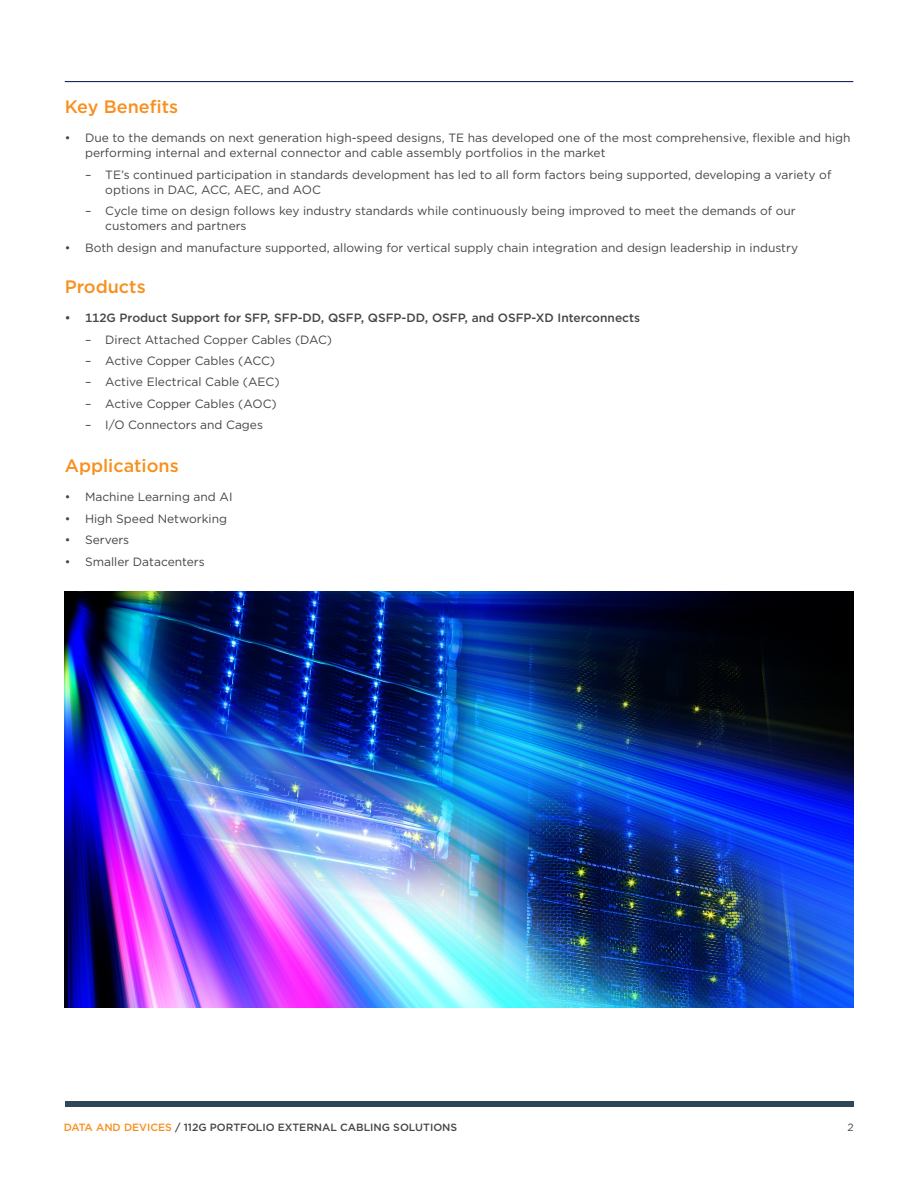
<style>
.page{position:relative;width:918px;height:1188px;background:#fff}
.page>*{position:absolute;margin:0;border:0;box-sizing:border-box;transform-origin:0 0}
.t1{font:500 18px "Gotham";color:#f7901e}
.t2{font:12px/15px "Gotham";color:#464547}
.t3{font:500 12px "Gotham";color:#464547}
.t4{font:500 10.5px "Gotham";color:#464547}
.t5{font:10.5px "Gotham";color:#464547}
.s1{color:#f7901e}
</style>
<div class="page">
<hr style="left:65px;top:81px;width:788px;height:1px;background:#1e295b">
<div style="left:65px;top:1101px;width:788px;height:6px;background:#2e4857"></div>
<img style="left:65px;top:592px;width:788px;height:415px">
<h1 class="t1" style="left:65px;top:95px;width:115px">Key Benefits</h1>
<p class="t2" style="left:85px;top:130px;width:767px;text-indent:-20px">• Due to the demands on next generation high-speed designs, TE has developed one of the most comprehensive, flexible and high performing internal and external connector and cable assembly portfolios in the market</p>
<p class="t2" style="left:105px;top:167px;width:728px;text-indent:-20px">– TE’s continued participation in standards development has led to all form factors being supported, developing a variety of options in DAC, ACC, AEC, and AOC</p>
<p class="t2" style="left:105px;top:203px;width:692px;text-indent:-20px">– Cycle time on design follows key industry standards while continuously being improved to meet the demands of our customers and partners</p>
<p class="t2" style="left:65px;top:240px;width:735px">• Both design and manufacture supported, allowing for vertical supply chain integration and design leadership in industry</p>
<h1 class="t1" style="left:65px;top:275px;width:82px">Products</h1>
<p class="t3" style="left:65px;top:310px;width:577px">• 112G Product Support for SFP, SFP-DD, QSFP, QSFP-DD, OSFP, and OSFP-XD Interconnects</p>
<p class="t2" style="left:85px;top:332px;width:249px">– Direct Attached Copper Cables (DAC)</p>
<p class="t2" style="left:85px;top:353px;width:192px">– Active Copper Cables (ACC)</p>
<p class="t2" style="left:85px;top:374px;width:196px">– Active Electrical Cable (AEC)</p>
<p class="t2" style="left:85px;top:396px;width:193px">– Active Copper Cables (AOC)</p>
<p class="t2" style="left:85px;top:417px;width:179px">– I/O Connectors and Cages</p>
<h1 class="t1" style="left:65px;top:454px;width:115px">Applications</h1>
<p class="t2" style="left:65px;top:489px;width:169px">• Machine Learning and AI</p>
<p class="t2" style="left:65px;top:511px;width:164px">• High Speed Networking</p>
<p class="t2" style="left:65px;top:532px;width:66px">• Servers</p>
<p class="t2" style="left:65px;top:554px;width:142px">• Smaller Datacenters</p>
<p class="t4" style="left:64px;top:1120px;width:395px"><span class="s1">DATA AND DEVICES</span> / 112G PORTFOLIO EXTERNAL CABLING SOLUTIONS</p>
<p class="t5" style="left:848px;top:1121px;width:8px">2</p>
</div>
